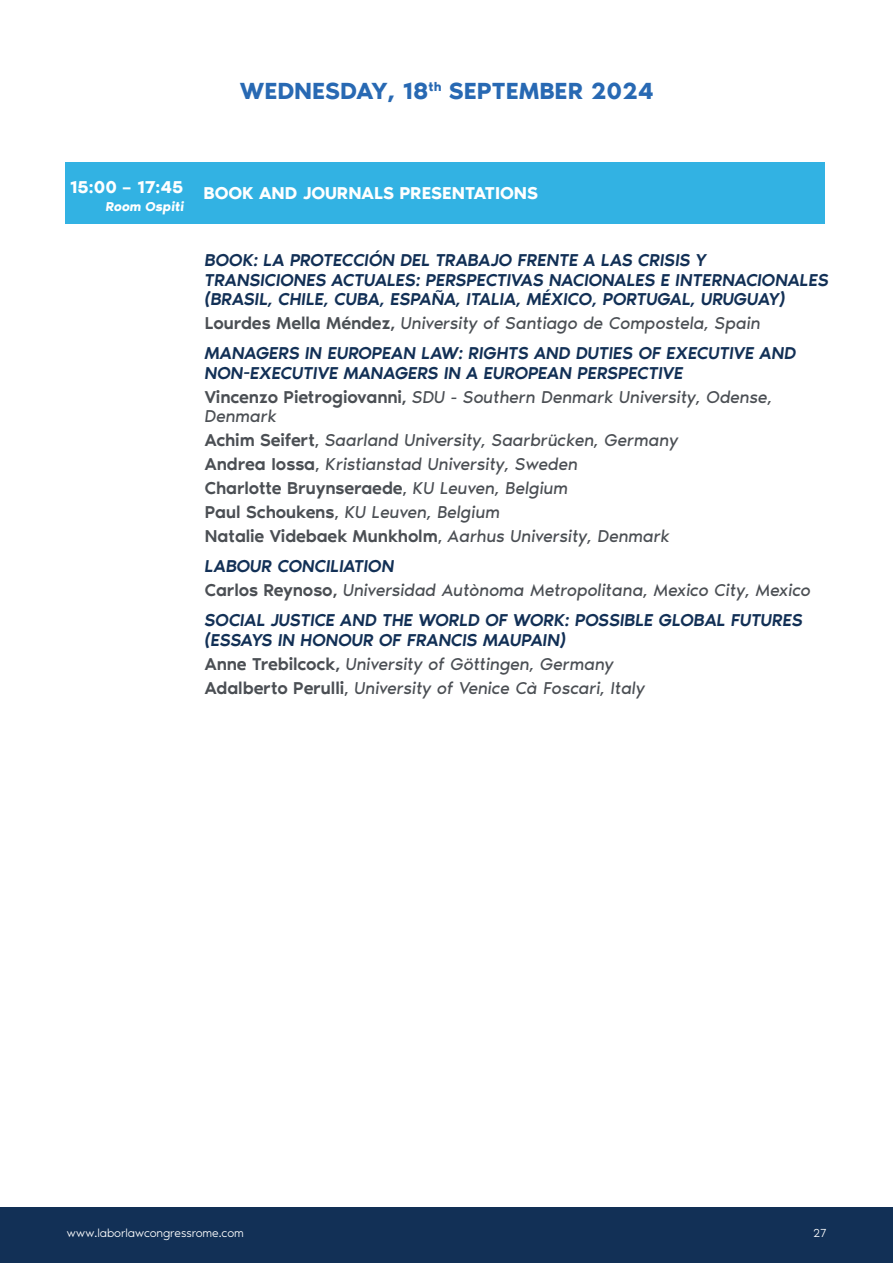
<style>
.page{position:relative;width:893px;height:1263px;background:#fff}
.page>*{position:absolute;margin:0;border:0;box-sizing:border-box;transform-origin:0 0}
.t1{font:600 24px "Noir Pro";color:#2869b3}
.t2{font:italic 500 17.7px/19.5px "Noir Pro";color:#123056}
.t3{font:italic 17.7px/24px "Noir Pro";letter-spacing:-.01em;color:#4b4f54}
.t4{font:600 17.7px "Noir Pro";color:#fff}
.t5{font:italic 600 13.2px "Noir Pro";letter-spacing:-.005em;color:#fff}
.t6{font:300 12px "Noir Pro";letter-spacing:-.01em;color:#fff}
.s1{font-style:normal;color:#4b4f54}
.s2{font-weight:400;color:#4b4f54}
.s3{font-weight:500;font-style:normal}
.s4{font-style:normal}
.s5{font-weight:500;color:#123056}
</style>
<div class="page">
<div style="left:0;top:1208px;width:893px;height:55px;background:#123056"></div>
<div style="left:65px;top:163px;width:760px;height:61px;background:#32b2e3"></div>
<h1 class="t1" style="left:240px;top:72px;width:416px">WEDNESDAY, 18<sup>th</sup> SEPTEMBER 2024</h1>
<p class="t4" style="left:70px;top:173px;width:115px">15:00 – 17:45</p>
<p class="t5" style="left:106px;top:196px;width:80px">Room Ospiti</p>
<p class="t4" style="left:204px;top:179px;width:336px">BOOK AND JOURNALS PRESENTATIONS</p>
<p class="t2" style="left:205px;top:249px;width:625px">BOOK: LA PROTECCIÓN DEL TRABAJO FRENTE A LAS CRISIS Y<br>TRANSICIONES ACTUALES: PERSPECTIVAS NACIONALES E INTERNACIONALES (BRASIL, CHILE, CUBA, ESPAÑA, ITALIA, MÉXICO, PORTUGAL, URUGUAY)</p>
<p class="t2" style="left:205px;top:307px;width:593px;line-height:30px"><span class="s1">Lourdes Mella Méndez,</span> <span class="s2">University of Santiago de Compostela, Spain<br></span>MANAGERS IN EUROPEAN LAW: RIGHTS AND DUTIES OF EXECUTIVE AND</p>
<p class="t2" style="left:205px;top:359px;width:569px;line-height:24px">NON-EXECUTIVE MANAGERS IN A EUROPEAN PERSPECTIVE<br><span class="s1">Vincenzo Pietrogiovanni,</span> <span class="s2">SDU - Southern Denmark University, Odense,</span></p>
<p class="t3" style="left:205px;top:403px;width:475px">Denmark<br><span class="s3">Achim Seifert</span><span class="s4">,</span> Saarland University, Saarbrücken, Germany <span class="s3">Andrea Iossa</span><span class="s4">,</span> Kristianstad University, Sweden<br><span class="s3">Charlotte Bruynseraede</span><span class="s4">,</span> KU Leuven, Belgium<br><span class="s3">Paul Schoukens</span><span class="s4">,</span> KU Leuven, Belgium<br><span class="s3">Natalie Videbaek Munkholm</span><span class="s4">,</span> Aarhus University, Denmark</p>
<p class="t3" style="left:205px;top:553px;width:608px"><span class="s5">LABOUR CONCILIATION<br></span><span class="s3">Carlos Reynoso,</span> Universidad Autònoma Metropolitana, Mexico City, Mexico</p>
<p class="t2" style="left:205px;top:609px;width:600px">SOCIAL JUSTICE AND THE WORLD OF WORK: POSSIBLE GLOBAL FUTURES (ESSAYS IN HONOUR OF FRANCIS MAUPAIN)</p>
<p class="t3" style="left:205px;top:651px;width:442px"><span class="s3">Anne Trebilcock,</span> University of Göttingen, Germany<br><span class="s3">Adalberto Perulli</span><span class="s4">,</span> University of Venice Cà Foscari, Italy</p>
<p class="t6" style="left:67px;top:1224px;width:179px">www.laborlawcongressrome.com</p>
<p class="t6" style="left:813px;top:1223px;width:15px">27</p>
</div>
